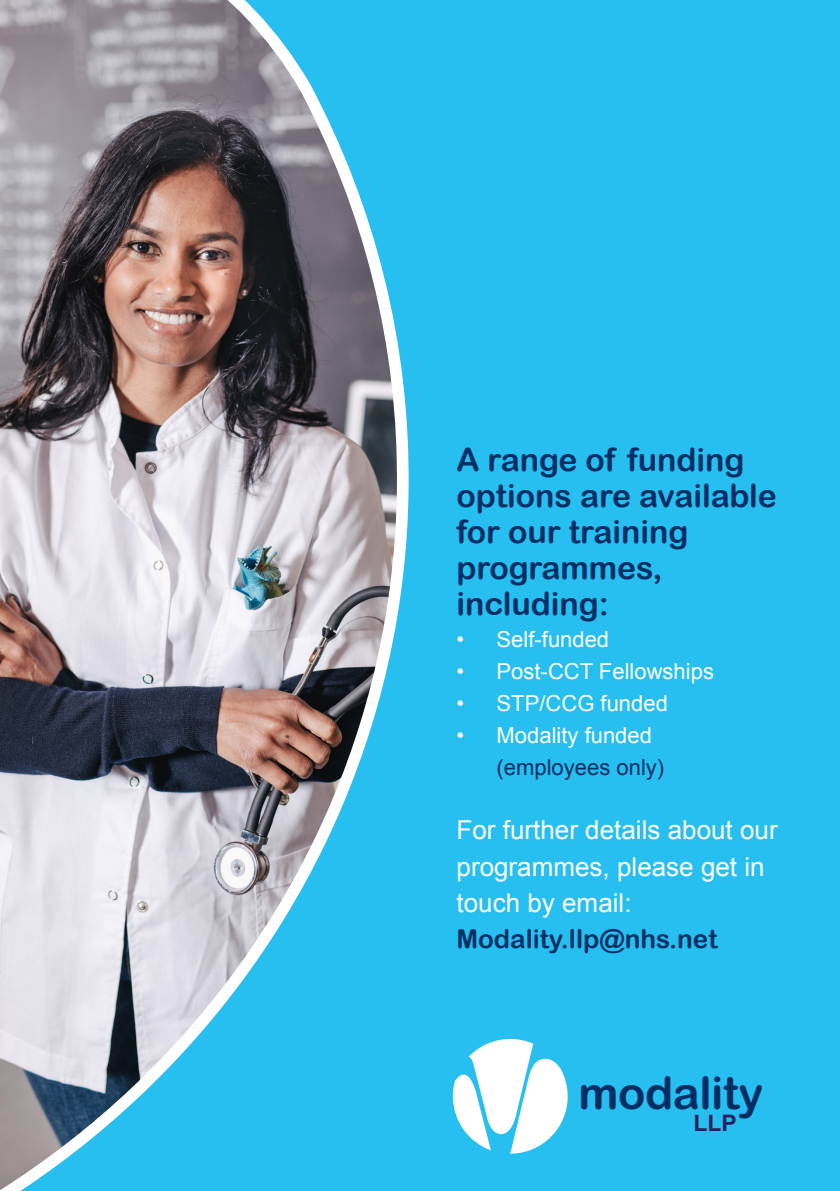
<style>
.page{position:relative;width:840px;height:1191px;background:#fff}
.page>*{position:absolute;margin:0;border:0;box-sizing:border-box;transform-origin:0 0}
.t1{font:45.2px "Arial Rounded MT Bold";letter-spacing:-.01em;color:#002e64}
.t2{font:32px/36px "Arial Rounded MT Bold";color:#002e64}
.t3{font:26px/36px "Arial";color:#fff}
.t4{font:700 22.8px "Arial";color:#252161}
.t5{font:22px/32px "Arial";color:#fff}
.s1{color:#002e64}
.s2{font-family:"Arial Rounded MT Bold";color:#002e64}
</style>
<div class="page">
<div style="left:0;top:0;width:839px;height:1191px;background:#26bff0"></div>
<svg style="left:0;top:0;width:409px;height:1191px"></svg>
<svg style="left:452px;top:1039px;width:115px;height:114px"></svg>
<p class="t2" style="left:456px;top:441px;width:321px">A range of funding options are available for our training programmes, including:</p>
<p class="t5" style="left:456px;top:624px;width:154px">• Self-funded</p>
<p class="t5" style="left:456px;top:656px;width:259px">• Post-CCT Fellowships</p>
<p class="t5" style="left:456px;top:688px;width:213px">• STP/CCG funded</p>
<p class="t5" style="left:496px;top:720px;width:169px;text-indent:-40px">• Modality funded <span class="s1">(employees only)</span></p>
<p class="t3" style="left:456px;top:812px;width:322px">For further details about our programmes, please get in touch by email:<br><span class="s2">Modality.llp@nhs.net</span></p>
<p class="t1" style="left:578px;top:1066px;width:186px">modality</p>
<p class="t4" style="left:693px;top:1107px;width:45px">LLP</p>
</div>
